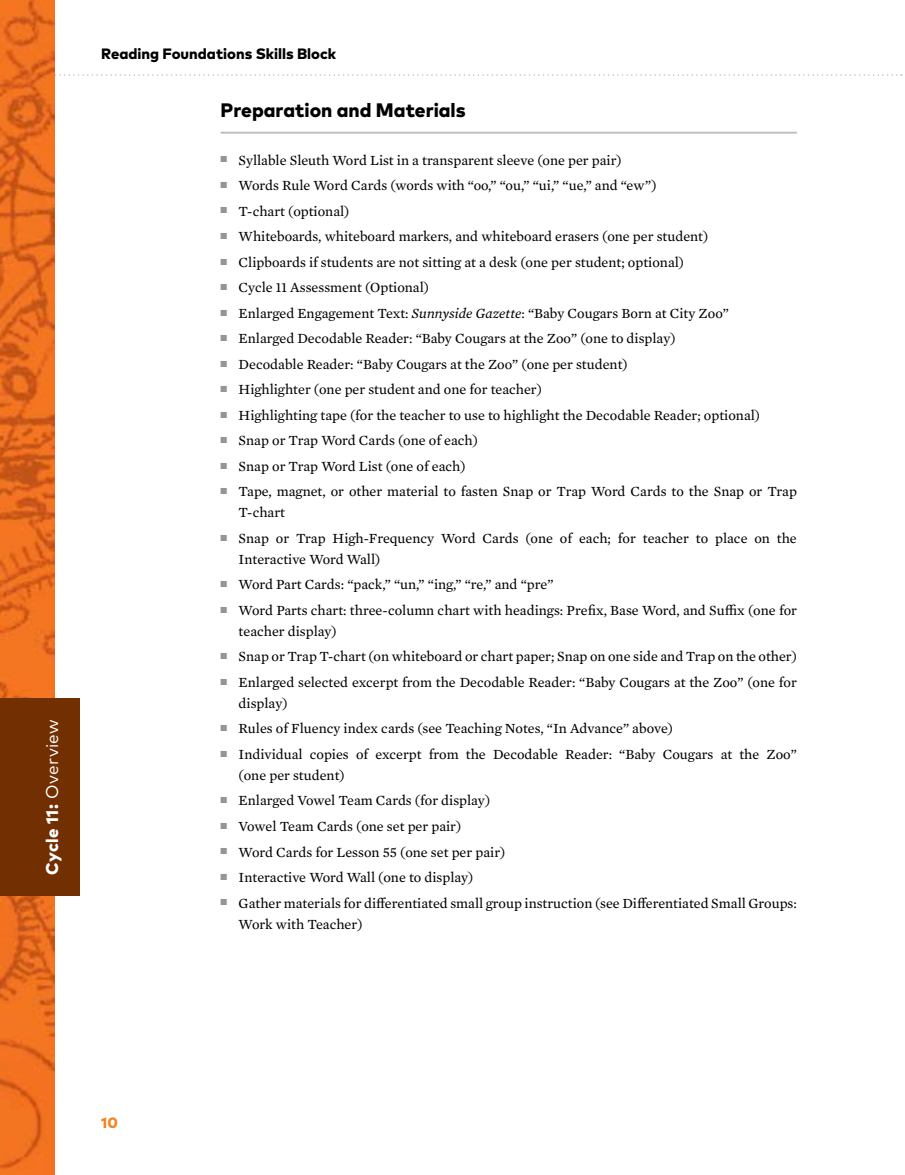
<style>
.page{position:relative;width:905px;height:1175px;background:#fff}
.page>*{position:absolute;margin:0;border:0;box-sizing:border-box;transform-origin:0 0}
.t1{font:800 19.5px "Mark Pro";color:#000}
.t2{font:800 17.1px "Mark Pro";letter-spacing:.02em;color:#fff}
.t3{font:800 15px "Mark Pro";color:#000}
.t4{font:800 15px "Mark Pro";color:#f58220}
.t5{font:14.25px/21px "Mercury Text G2";color:#000}
.s1{font-weight:400}
.s2{font-style:italic}
</style>
<div class="page">
<svg style="left:54px;top:74px;width:847px;height:2px"></svg>
<img style="left:0;top:0;width:54px;height:1174px">
<div style="left:0;top:698px;width:80px;height:197px;background:#722f01"></div>
<hr style="left:220px;top:132px;width:576px;height:2px;background:#bcbec0">
<p class="t2" style="left:39px;top:874px;width:157px;rotate:-90deg">Cycle 11: <span class="s1">Overview</span></p>
<p class="t3" style="left:101px;top:42px;width:236px">Reading Foundations Skills Block</p>
<h1 class="t1" style="left:220px;top:95px;width:247px">Preparation and Materials</h1>
<p class="t5" style="left:221px;top:149px;width:402px"><sup>■</sup> Syllable Sleuth Word List in a transparent sleeve (one per pair)</p>
<p class="t5" style="left:221px;top:174px;width:437px"><sup>■</sup> Words Rule Word Cards (words with “oo,” “ou,” “ui,” “ue,” and “ew”)</p>
<p class="t5" style="left:221px;top:200px;width:130px"><sup>■</sup> T-chart (optional)</p>
<p class="t5" style="left:221px;top:225px;width:489px"><sup>■</sup> Whiteboards, whiteboard markers, and whiteboard erasers (one per student)</p>
<p class="t5" style="left:221px;top:251px;width:465px"><sup>■</sup> Clipboards if students are not sitting at a desk (one per student; optional)</p>
<p class="t5" style="left:221px;top:276px;width:210px"><sup>■</sup> Cycle 11 Assessment (Optional)</p>
<p class="t5" style="left:221px;top:302px;width:510px"><sup>■</sup> Enlarged Engagement Text: <span class="s2">Sunnyside Gazette</span>: “Baby Cougars Born at City Zoo”</p>
<p class="t5" style="left:221px;top:327px;width:456px"><sup>■</sup> Enlarged Decodable Reader: “Baby Cougars at the Zoo” (one to display)</p>
<p class="t5" style="left:221px;top:353px;width:408px"><sup>■</sup> Decodable Reader: “Baby Cougars at the Zoo” (one per student)</p>
<p class="t5" style="left:221px;top:378px;width:323px"><sup>■</sup> Highlighter (one per student and one for teacher)</p>
<p class="t5" style="left:221px;top:404px;width:541px"><sup>■</sup> Highlighting tape (for the teacher to use to highlight the Decodable Reader; optional)</p>
<p class="t5" style="left:221px;top:429px;width:259px"><sup>■</sup> Snap or Trap Word Cards (one of each)</p>
<p class="t5" style="left:221px;top:455px;width:246px"><sup>■</sup> Snap or Trap Word List (one of each)</p>
<p class="t5" style="left:238px;top:480px;width:560px;text-indent:-18px"><sup>■</sup> Tape, magnet, or other material to fasten Snap or Trap Word Cards to the Snap or Trap<br>T-chart</p>
<p class="t5" style="left:238px;top:527px;width:559px;text-indent:-18px"><sup>■</sup> Snap or Trap High-Frequency Word Cards (one of each; for teacher to place on the<br>Interactive Word Wall)</p>
<p class="t5" style="left:221px;top:573px;width:334px"><sup>■</sup> Word Part Cards: “pack,” “un,” “ing,” “re,” and “pre”</p>
<p class="t5" style="left:238px;top:599px;width:560px;text-indent:-18px"><sup>■</sup> Word Parts chart: three-column chart with headings: Prefix, Base Word, and Suffix (one for teacher display)</p>
<p class="t5" style="left:221px;top:645px;width:577px"><sup>■</sup> Snap or Trap T-chart (on whiteboard or chart paper; Snap on one side and Trap on the other)</p>
<p class="t5" style="left:238px;top:671px;width:559px;text-indent:-18px"><sup>■</sup> Enlarged selected excerpt from the Decodable Reader: “Baby Cougars at the Zoo” (one for display)</p>
<p class="t5" style="left:221px;top:717px;width:454px"><sup>■</sup> Rules of Fluency index cards (see Teaching Notes, “In Advance” above)</p>
<p class="t5" style="left:238px;top:743px;width:560px;text-indent:-18px"><sup>■</sup> Individual copies of excerpt from the Decodable Reader: “Baby Cougars at the Zoo” (one per student)</p>
<p class="t5" style="left:221px;top:789px;width:271px"><sup>■</sup> Enlarged Vowel Team Cards (for display)</p>
<p class="t5" style="left:221px;top:815px;width:242px"><sup>■</sup> Vowel Team Cards (one set per pair)</p>
<p class="t5" style="left:221px;top:840px;width:286px"><sup>■</sup> Word Cards for Lesson 55 (one set per pair)</p>
<p class="t5" style="left:221px;top:866px;width:254px"><sup>■</sup> Interactive Word Wall (one to display)</p>
<p class="t5" style="left:238px;top:891px;width:560px;text-indent:-18px"><sup>■</sup> Gather materials for differentiated small group instruction (see Differentiated Small Groups:<br>Work with Teacher)</p>
<p class="t4" style="left:101px;top:1110px;width:18px">10</p>
</div>
